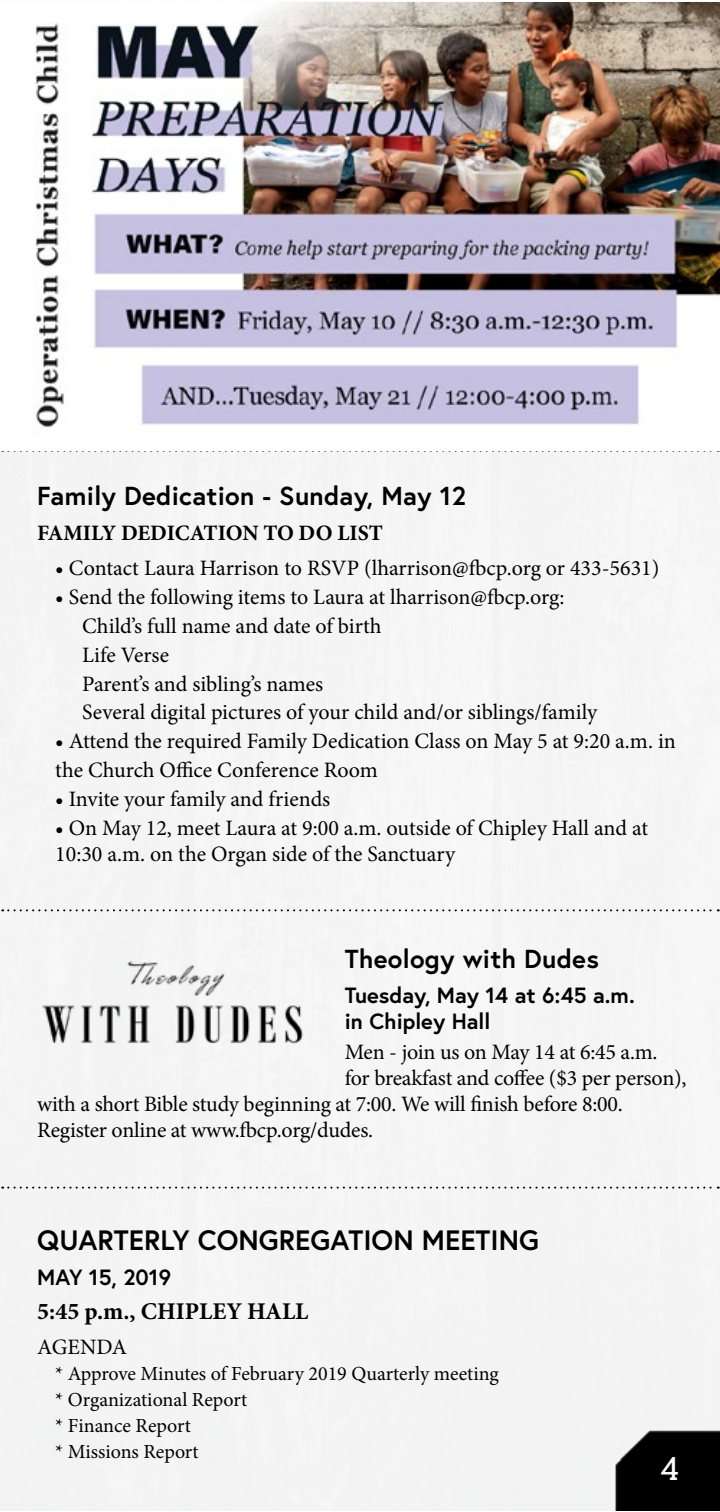
<style>
.page{position:relative;width:720px;height:1512px;background:#fff}
.page>*{position:absolute;margin:0;border:0;box-sizing:border-box;transform-origin:0 0}
.t1{font:700 32px "Alexandria FLF";color:#fff}
.t2{font:700 28px "Europa";color:#000}
.t3{font:700 26px "Europa";letter-spacing:.01em;color:#000}
.t4{font:700 24px "Minion Pro";color:#000}
.t5{font:22px/28.8px "Minion Pro";letter-spacing:-.005em;color:#000}
.t6{font:700 22px/26px "Europa";color:#000}
.t7{font:700 22px "Minion Pro";letter-spacing:-.01em;color:#000}
.t8{font:20px/26px "Minion Pro";color:#000}
</style>
<div class="page">
<div style="left:0;top:451px;width:720px;height:1060px;background:#f4f4f4"></div>
<svg style="left:2px;top:451px;width:717px;height:1px"></svg>
<svg style="left:2px;top:909px;width:717px;height:2px"></svg>
<svg style="left:2px;top:1187px;width:717px;height:2px"></svg>
<img style="left:35px;top:2px;width:685px;height:425px">
<img style="left:10px;top:937px;width:326px;height:133px">
<p class="t3" style="left:37px;top:478px;width:430px">Family Dedication - Sunday, May 12</p>
<p class="t7" style="left:37px;top:517px;width:347px">FAMILY DEDICATION TO DO LIST</p>
<p class="t5" style="left:55px;top:554px;width:606px">• Contact Laura Harrison to RSVP (lharrison@fbcp.org or 433-5631)</p>
<p class="t5" style="left:82px;top:583px;width:517px;text-indent:-27px">• Send the following items to Laura at lharrison@fbcp.org:<br>Child’s full name and date of birth<br>Life Verse<br>Parent’s and sibling’s names<br>Several digital pictures of your child and/or siblings/family</p>
<p class="t5" style="left:55px;top:727px;width:622px">• Attend the required Family Dedication Class on May 5 at 9:20 a.m. in the Church Office Conference Room</p>
<p class="t5" style="left:55px;top:785px;width:277px">• Invite your family and friends</p>
<p class="t5" style="left:55px;top:815px;width:594px;line-height:26px">• On May 12, meet Laura at 9:00 a.m. outside of Chipley Hall and at<br>10:30 a.m. on the Organ side of the Sanctuary</p>
<p class="t3" style="left:345px;top:941px;width:256px">Theology with Dudes</p>
<p class="t6" style="left:345px;top:982px;width:291px">Tuesday, May 14 at 6:45 a.m. in Chipley Hall</p>
<p class="t5" style="left:345px;top:1038px;width:314px">Men - join us on May 14 at 6:45 a.m.</p>
<p class="t5" style="left:345px;top:1064px;width:343px">for breakfast and coffee ($3 per person),</p>
<p class="t5" style="left:37px;top:1090px;width:587px">with a short Bible study beginning at 7:00. We will finish before 8:00.</p>
<p class="t5" style="left:37px;top:1116px;width:338px">Register online at www.fbcp.org/dudes.</p>
<p class="t2" style="left:37px;top:1221px;width:503px">QUARTERLY CONGREGATION MEETING</p>
<p class="t6" style="left:37px;top:1263px;width:135px">MAY 15, 2019</p>
<p class="t4" style="left:37px;top:1294px;width:273px">5:45 p.m., CHIPLEY HALL</p>
<p class="t5" style="left:37px;top:1333px;width:91px">AGENDA</p>
<p class="t8" style="left:55px;top:1361px;width:445px">* Approve Minutes of February 2019 Quarterly meeting * Organizational Report<br>* Finance Report<br>* Missions Report</p>
<h1 class="t1" style="left:660px;top:1452px;width:20px">4</h1>
</div>
